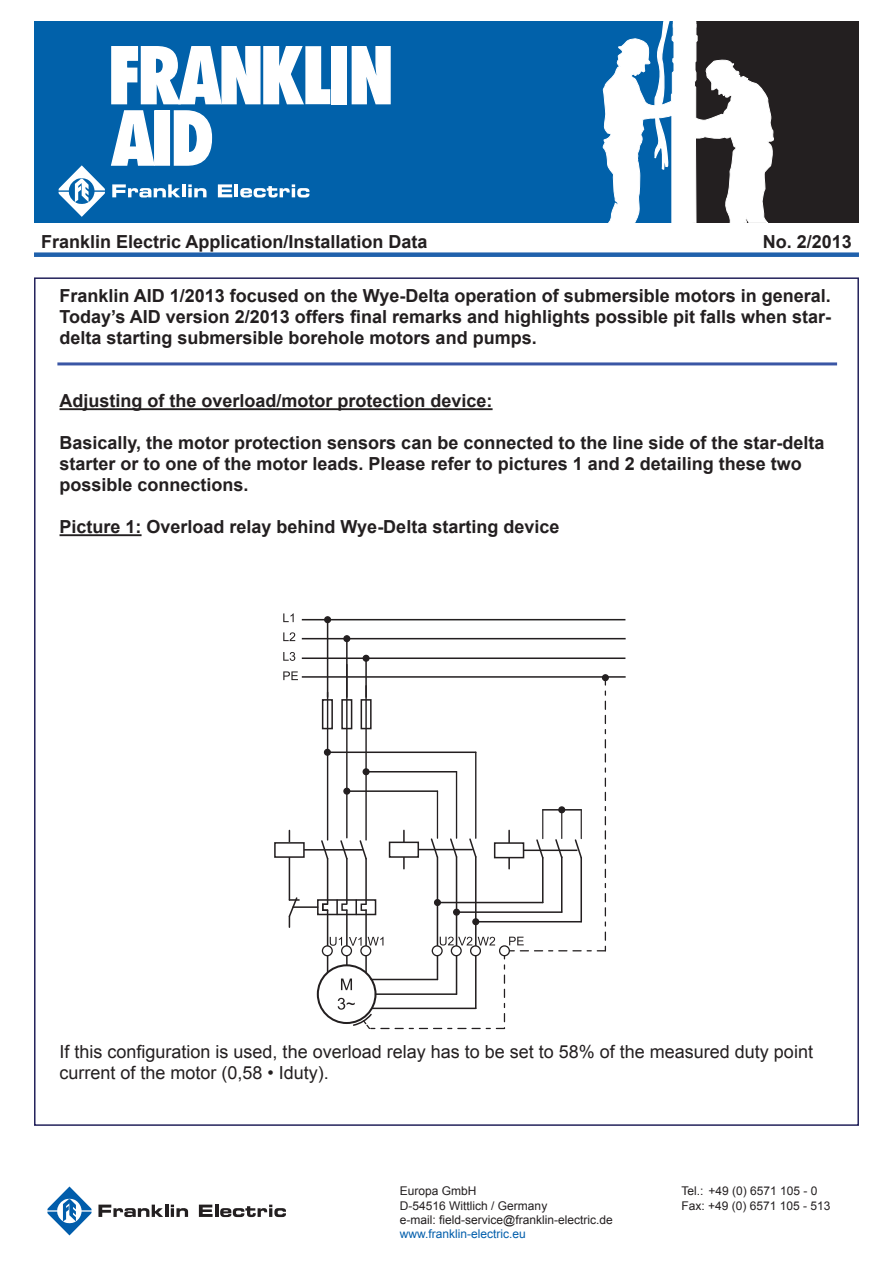
<style>
.page{position:relative;width:893px;height:1263px;background:#fff}
.page>*{position:absolute;margin:0;border:0;box-sizing:border-box;transform-origin:0 0}
.t1{font:700 18px/21px "Arial";color:#231f20;text-align:justify}
.t2{font:18px/21px "Arial";color:#231f20}
.t3{font:12px/14.4px "Arial";color:#231f20}
.t4{font:12px "Arial";color:#015dab}
</style>
<div class="page">
<hr style="left:60px;top:408px;width:433px;height:2px;background:#231f20">
<hr style="left:60px;top:534px;width:82px;height:2px;background:#231f20">
<svg style="left:98px;top:1204px;width:90px;height:13px"></svg>
<svg style="left:199px;top:1204px;width:87px;height:13px"></svg>
<svg style="left:47px;top:1186px;width:45px;height:49px"></svg>
<hr style="left:57px;top:362px;width:780px;height:3px;background:#3a56a5">
<div style="left:34px;top:21px;width:824px;height:202px;background:#0161aa"></div>
<div style="left:683px;top:21px;width:175px;height:202px;background:#231f20"></div>
<svg style="left:351px;top:46px;width:40px;height:59px;background:#dce9f3"></svg>
<div style="left:332px;top:46px;width:15px;height:58px;background:#fff"></div>
<svg style="left:59px;top:46px;width:271px;height:171px"></svg>
<svg style="left:602px;top:21px;width:172px;height:202px"></svg>
<div style="left:673px;top:22px;width:23px;height:5px;background:#fff"></div>
<div style="left:34px;top:252px;width:825px;height:5px;background:#2061ac"></div>
<hr style="left:302px;top:619px;width:323px;height:1px;background:#231f20">
<hr style="left:302px;top:638px;width:324px;height:1px;background:#231f20">
<hr style="left:302px;top:657px;width:323px;height:2px;background:#231f20">
<hr style="left:302px;top:676px;width:324px;height:2px;background:#231f20">
<hr style="left:327px;top:620px;width:1px;height:77px;background:#231f20">
<hr style="left:346px;top:639px;width:2px;height:58px;background:#231f20">
<hr style="left:365px;top:658px;width:2px;height:39px;background:#231f20">
<hr style="left:289px;top:830px;width:1px;height:70px;background:#231f20">
<hr style="left:304px;top:849px;width:58px;height:1px;background:#231f20">
<svg style="left:288px;top:896px;width:11px;height:31px"></svg>
<hr style="left:293px;top:906px;width:25px;height:2px;background:#231f20">
<div style="left:317px;top:899px;width:59px;height:16px;border:2px solid #231f20"></div>
<div style="left:275px;top:843px;width:29px;height:14px;background:#fff"></div>
<div style="left:274px;top:842px;width:31px;height:16px;border:2px solid #231f20"></div>
<div style="left:324px;top:616px;width:7px;height:7px;border:1px solid #231f20;border-radius:50%"></div>
<div style="left:343px;top:635px;width:7px;height:7px;border:1px solid #231f20;border-radius:50%"></div>
<div style="left:363px;top:655px;width:7px;height:7px;border:1px solid #231f20;border-radius:50%"></div>
<div style="left:602px;top:674px;width:7px;height:7px;border:1px solid #231f20;border-radius:50%"></div>
<svg style="left:283px;top:613px;width:11px;height:9px"></svg>
<svg style="left:283px;top:632px;width:12px;height:9px"></svg>
<svg style="left:283px;top:652px;width:12px;height:9px"></svg>
<svg style="left:283px;top:671px;width:15px;height:9px"></svg>
<svg style="left:320px;top:675px;width:288px;height:355px"></svg>
<p class="t1" style="left:41px;top:231px;width:388px">Franklin Electric Application/Installation Data</p>
<p class="t1" style="left:763px;top:231px;width:91px">No. 2/2013</p>
<p class="t1" style="left:60px;top:286px;width:773px">Franklin AID 1/2013 focused on the Wye-Delta operation of submersible motors in general.<br>Today’s AID version 2/2013 offers final remarks and highlights possible pit falls when star&shy;delta starting submersible borehole motors and pumps.</p>
<p class="t1" style="left:60px;top:391px;width:435px">Adjusting of the overload/motor protection device:</p>
<p class="t1" style="left:60px;top:433px;width:766px;text-align:left">Basically, the motor protection sensors can be connected to the line side of the star-delta starter or to one of the motor leads. Please refer to pictures 1 and 2 detailing these two possible connections.</p>
<p class="t1" style="left:60px;top:517px;width:501px">Picture 1: Overload relay behind Wye-Delta starting device</p>
<p class="t2" style="left:60px;top:1042px;width:755px">If this configuration is used, the overload relay has to be set to 58% of the measured duty point current of the motor (0,58 • Iduty).</p>
<p class="t3" style="left:400px;top:1184px;width:214px">Europa GmbH<br>D-54516 Wittlich / Germany<br>e-mail: field-service@franklin-electric.de</p>
<p class="t4" style="left:400px;top:1227px;width:128px">www.franklin-electric.eu</p>
<p class="t3" style="left:681px;top:1184px;width:151px">Tel.: +49 (0) 6571 105 - 0<br>Fax: +49 (0) 6571 105 - 513</p>
</div>
